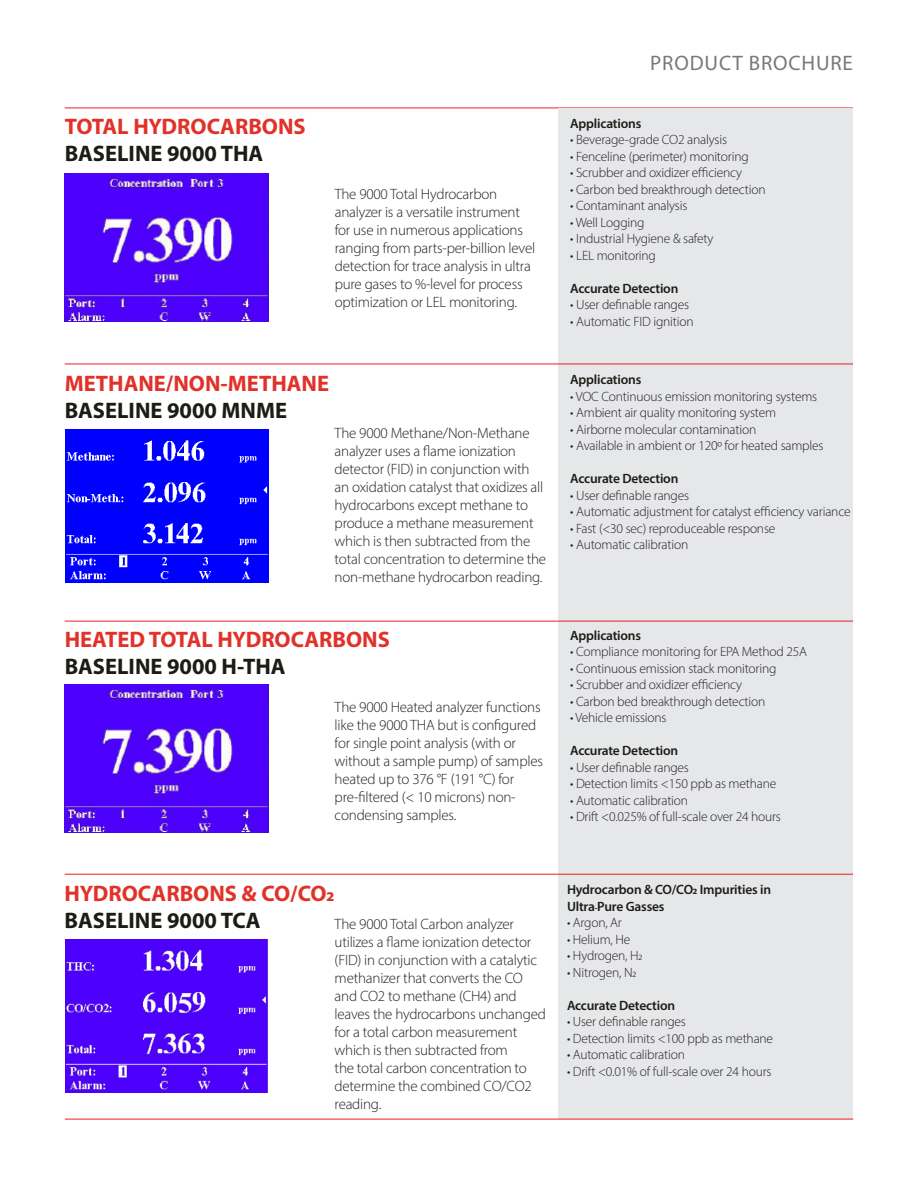
<style>
.page{position:relative;width:918px;height:1188px;background:#fff}
.page>*{position:absolute;margin:0;border:0;box-sizing:border-box;transform-origin:0 0}
.t1{font:700 22.5px "Myriad Pro";color:#e13229}
.t2{font:700 22.5px "Myriad Pro";color:#1c1c17}
.t3{font:21px "Myriad Pro";letter-spacing:.04em;color:#76787b}
.t4{font:300 15px/18px "Myriad Pro";letter-spacing:-.015em;color:#231f20}
.t5{font:300 13.5px "Myriad Pro";letter-spacing:-.015em;color:#231f20}
.t6{font:600 13.5px/16.5px "Myriad Pro";letter-spacing:-.015em;color:#1c1c17}
</style>
<div class="page">
<hr style="left:65px;top:108px;width:788px;height:1px;background:#ee1d23">
<div style="left:558px;top:108px;width:295px;height:1011px;background:#e6e7e9"></div>
<img style="left:65px;top:173px;width:204px;height:148px">
<hr style="left:65px;top:364px;width:788px;height:1px;background:#ee1d23">
<img style="left:65px;top:429px;width:203px;height:153px">
<hr style="left:65px;top:621px;width:788px;height:1px;background:#ee1d23">
<img style="left:65px;top:685px;width:204px;height:148px">
<hr style="left:65px;top:874px;width:788px;height:1px;background:#ee1d23">
<img style="left:66px;top:939px;width:202px;height:153px">
<hr style="left:65px;top:1119px;width:788px;height:1px;background:#ee1d23">
<h1 class="t1" style="left:65px;top:112px;width:243px">TOTAL HYDROCARBONS</h1>
<h1 class="t2" style="left:65px;top:139px;width:200px">BASELINE 9000 THA</h1>
<p class="t4" style="left:335px;top:184px;width:202px">The 9000 Total Hydrocarbon analyzer is a versatile instrument for use in numerous applications ranging from parts-per-billion level detection for trace analysis in ultra pure gases to %-level for process optimization or LEL monitoring.</p>
<h1 class="t1" style="left:65px;top:369px;width:266px">METHANE/NON-METHANE</h1>
<h1 class="t2" style="left:65px;top:396px;width:224px">BASELINE 9000 MNME</h1>
<p class="t4" style="left:335px;top:424px;width:213px">The 9000 Methane/Non-Methane analyzer uses a flame ionization detector (FID) in conjunction with an oxidation catalyst that oxidizes all hydrocarbons except methane to produce a methane measurement which is then subtracted from the total concentration to determine the non-methane hydrocarbon reading.</p>
<h1 class="t1" style="left:65px;top:624px;width:327px">HEATED TOTAL HYDROCARBONS</h1>
<h1 class="t2" style="left:65px;top:651px;width:223px">BASELINE 9000 H-THA</h1>
<p class="t4" style="left:335px;top:698px;width:210px">The 9000 Heated analyzer functions like the 9000 THA but is configured for single point analysis (with or without a sample pump) of samples heated up to 376 °F (191 °C) for pre-filtered (&lt; 10 microns) non&shy;condensing samples.</p>
<h2 class="t3" style="left:650px;top:50px;width:204px">PRODUCT BROCHURE</h2>
<p class="t6" style="left:570px;top:114px;width:73px">Applications</p>
<p class="t5" style="left:570px;top:131px;width:158px">• Beverage-grade CO2 analysis</p>
<p class="t5" style="left:570px;top:148px;width:180px">• Fenceline (perimeter) monitoring</p>
<p class="t5" style="left:570px;top:164px;width:173px">• Scrubber and oxidizer efficiency</p>
<p class="t5" style="left:570px;top:181px;width:197px">• Carbon bed breakthrough detection</p>
<p class="t5" style="left:570px;top:197px;width:119px">• Contaminant analysis</p>
<p class="t5" style="left:570px;top:214px;width:76px">• Well Logging</p>
<p class="t5" style="left:570px;top:230px;width:145px">• Industrial Hygiene &amp; safety</p>
<p class="t5" style="left:570px;top:247px;width:87px">• LEL monitoring</p>
<p class="t6" style="left:570px;top:279px;width:110px">Accurate Detection</p>
<p class="t5" style="left:570px;top:296px;width:120px">• User definable ranges</p>
<p class="t5" style="left:570px;top:313px;width:125px">• Automatic FID ignition</p>
<p class="t6" style="left:570px;top:371px;width:73px">Applications</p>
<p class="t5" style="left:570px;top:388px;width:248px">• VOC Continuous emission monitoring systems</p>
<p class="t5" style="left:570px;top:405px;width:207px">• Ambient air quality monitoring system</p>
<p class="t5" style="left:570px;top:421px;width:188px">• Airborne molecular contamination</p>
<p class="t5" style="left:570px;top:438px;width:255px">• Available in ambient or 120º for heated samples</p>
<p class="t6" style="left:570px;top:470px;width:110px">Accurate Detection</p>
<p class="t5" style="left:570px;top:487px;width:120px">• User definable ranges</p>
<p class="t5" style="left:570px;top:504px;width:282px">• Automatic adjustment for catalyst efficiency variance</p>
<p class="t5" style="left:570px;top:520px;width:207px">• Fast (&lt;30 sec) reproduceable response</p>
<p class="t5" style="left:570px;top:537px;width:120px">• Automatic calibration</p>
<p class="t6" style="left:570px;top:627px;width:73px">Applications</p>
<p class="t5" style="left:570px;top:644px;width:239px">• Compliance monitoring for EPA Method 25A</p>
<p class="t5" style="left:570px;top:660px;width:208px">• Continuous emission stack monitoring</p>
<p class="t5" style="left:570px;top:677px;width:173px">• Scrubber and oxidizer efficiency</p>
<p class="t5" style="left:570px;top:693px;width:197px">• Carbon bed breakthrough detection</p>
<p class="t5" style="left:570px;top:710px;width:98px">• Vehicle emissions</p>
<p class="t6" style="left:570px;top:742px;width:110px">Accurate Detection</p>
<p class="t5" style="left:570px;top:759px;width:120px">• User definable ranges</p>
<p class="t5" style="left:570px;top:776px;width:208px">• Detection limits &lt;150 ppb as methane</p>
<p class="t5" style="left:570px;top:792px;width:120px">• Automatic calibration</p>
<p class="t5" style="left:570px;top:809px;width:212px">• Drift &lt;0.025% of full-scale over 24 hours</p>
<h1 class="t1" style="left:65px;top:879px;width:271px">HYDROCARBONS &amp; CO/CO2</h1>
<h1 class="t2" style="left:65px;top:906px;width:198px">BASELINE 9000 TCA</h1>
<p class="t4" style="left:335px;top:915px;width:213px">The 9000 Total Carbon analyzer utilizes a flame ionization detector (FID) in conjunction with a catalytic methanizer that converts the CO and CO2 to methane (CH4) and leaves the hydrocarbons unchanged for a total carbon measurement which is then subtracted from<br>the total carbon concentration to determine the combined CO/CO2 reading.</p>
<p class="t6" style="left:567px;top:881px;width:206px">Hydrocarbon &amp; CO/CO2 Impurities in<br>Ultra-Pure Gasses</p>
<p class="t5" style="left:567px;top:915px;width:56px">• Argon, Ar</p>
<p class="t5" style="left:567px;top:931px;width:65px">• Helium, He</p>
<p class="t5" style="left:567px;top:948px;width:77px">• Hydrogen, H2</p>
<p class="t5" style="left:567px;top:964px;width:71px">• Nitrogen, N2</p>
<p class="t6" style="left:567px;top:997px;width:110px">Accurate Detection</p>
<p class="t5" style="left:567px;top:1014px;width:120px">• User definable ranges</p>
<p class="t5" style="left:567px;top:1030px;width:208px">• Detection limits &lt;100 ppb as methane</p>
<p class="t5" style="left:567px;top:1047px;width:120px">• Automatic calibration</p>
<p class="t5" style="left:567px;top:1063px;width:206px">• Drift &lt;0.01% of full-scale over 24 hours</p>
</div>
